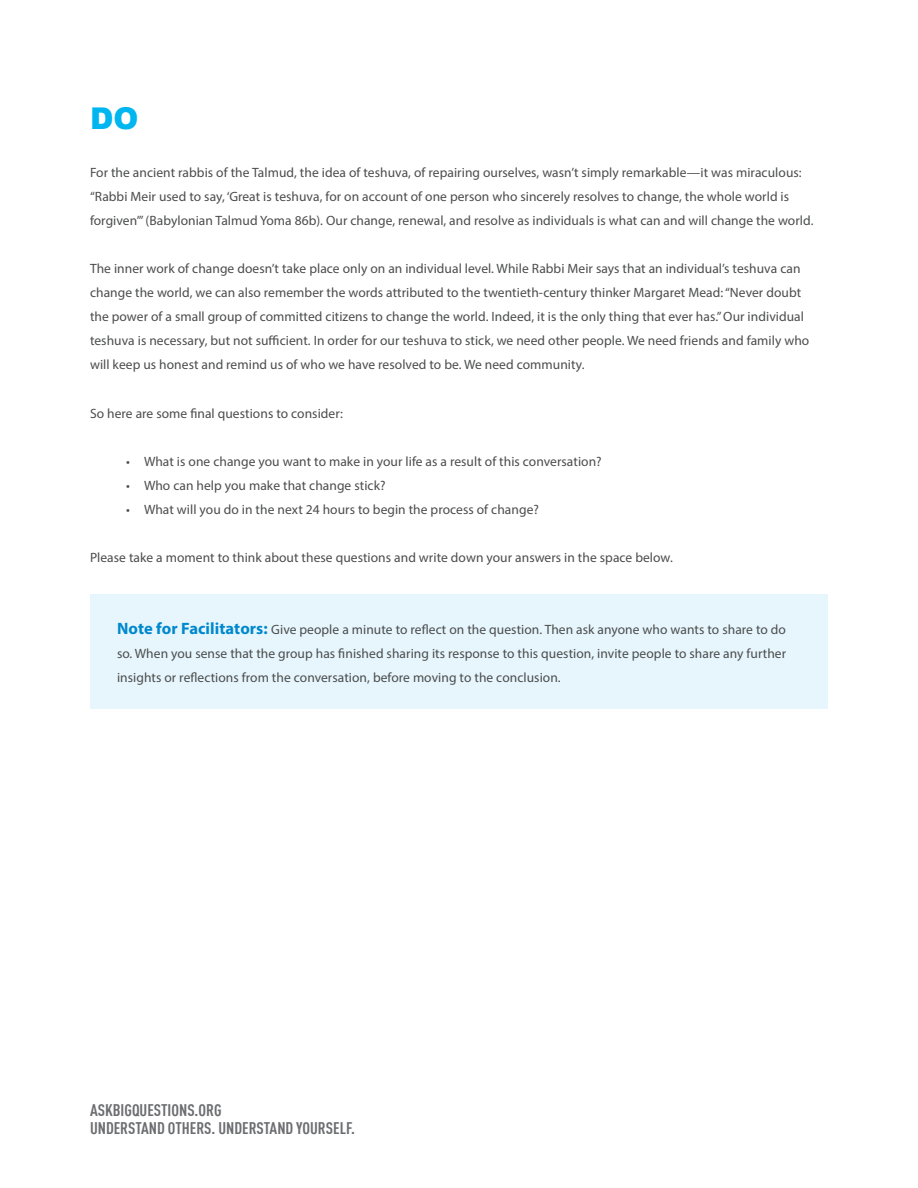
<style>
.page{position:relative;width:918px;height:1188px;background:#fff}
.page>*{position:absolute;margin:0;border:0;box-sizing:border-box;transform-origin:0 0}
.t1{font:900 30px "Arial";color:#00b6f0}
.t2{font:700 condensed 16.5px/18px "DIN Offc";color:#6c6d70}
.t3{font:13.5px/24px "Myriad Pro";letter-spacing:.005em;color:#4b4c4d}
.s1{font-weight:700;font-size:16.5px;color:#0088ce}
</style>
<div class="page">
<div style="left:90px;top:595px;width:738px;height:114px;background:#e6f6fc"></div>
<h1 class="t1" style="left:90px;top:97px;width:50px">DO</h1>
<p class="t3" style="left:90px;top:161px;width:725px">For the ancient rabbis of the Talmud, the idea of teshuva, of repairing ourselves, wasn’t simply remarkable—it was miraculous: “Rabbi Meir used to say, ‘Great is teshuva, for on account of one person who sincerely resolves to change, the whole world is forgiven’” (Babylonian Talmud Yoma 86b). Our change, renewal, and resolve as individuals is what can and will change the world.</p>
<p class="t3" style="left:90px;top:257px;width:721px">The inner work of change doesn’t take place only on an individual level. While Rabbi Meir says that an individual’s teshuva can change the world, we can also remember the words attributed to the twentieth-century thinker Margaret Mead: “Never doubt the power of a small group of committed citizens to change the world. Indeed, it is the only thing that ever has.” Our individual teshuva is necessary, but not sufficient. In order for our teshuva to stick, we need other people. We need friends and family who will keep us honest and remind us of who we have resolved to be. We need community.</p>
<p class="t3" style="left:90px;top:401px;width:254px">So here are some final questions to consider:</p>
<p class="t3" style="left:126px;top:449px;width:477px">• What is one change you want to make in your life as a result of this conversation?</p>
<p class="t3" style="left:126px;top:473px;width:261px">• Who can help you make that change stick?</p>
<p class="t3" style="left:126px;top:497px;width:414px">• What will you do in the next 24 hours to begin the process of change?</p>
<p class="t3" style="left:90px;top:545px;width:584px">Please take a moment to think about these questions and write down your answers in the space below.</p>
<p class="t3" style="left:117px;top:617px;width:671px;text-align:justify"><span class="s1">Note for Facilitators:</span> Give people a minute to reflect on the question. Then ask anyone who wants to share to do so. When you sense that the group has finished sharing its response to this question, invite people to share any further insights or reflections from the conversation, before moving to the conclusion.</p>
<p class="t2" style="left:90px;top:1101px;width:267px">ASKBIGQUESTIONS.ORG<br>UNDERSTAND OTHERS. UNDERSTAND YOURSELF.</p>
</div>
